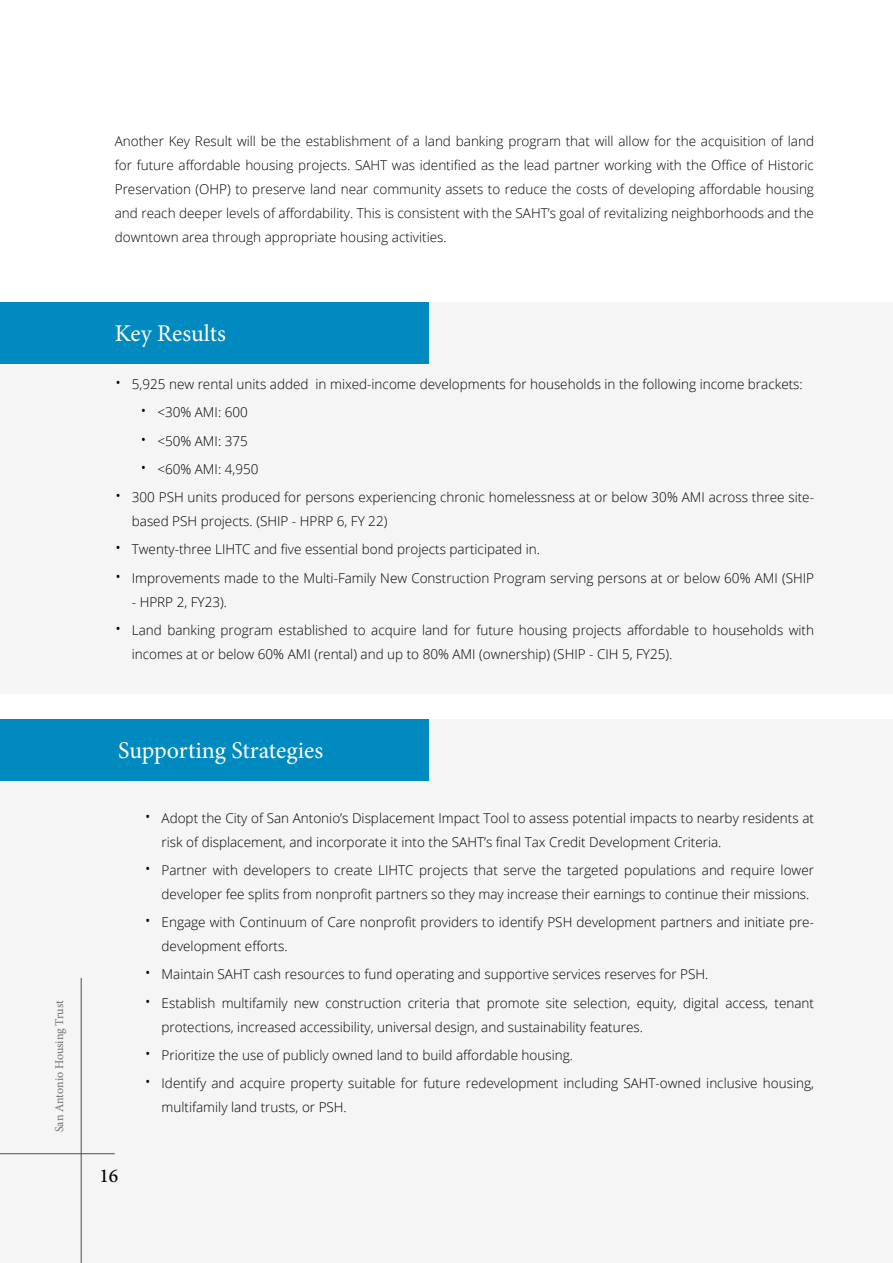
<style>
.page{position:relative;width:893px;height:1263px;background:#fff}
.page>*{position:absolute;margin:0;border:0;box-sizing:border-box;transform-origin:0 0}
.t1{font:24px "Minion Pro";color:#fff}
.t2{font:500 19.5px "Minion Pro";color:#000}
.t3{font:300 13.5px/24px "Open Sans";color:#000}
.t4{font:12px "Minion Pro";letter-spacing:-.005em;color:#6e7073}
.s1{font-size:18px}
</style>
<div class="page">
<div style="left:0;top:720px;width:893px;height:543px;background:#f5f5f6"></div>
<div style="left:0;top:720px;width:429px;height:61px;background:#018abf"></div>
<div style="left:0;top:302px;width:893px;height:391px;background:#f5f5f6"></div>
<div style="left:0;top:302px;width:429px;height:61px;background:#018abf"></div>
<hr style="left:81px;top:978px;width:1px;height:285px;background:#4f4f51">
<hr style="left:0;top:1153px;width:115px;height:1px;background:#4f4f51">
<p class="t4" style="left:51px;top:1132px;width:133px;rotate:-90deg">San Antonio Housing Trust</p>
<p class="t3" style="left:115px;top:129px;width:701px;text-align:justify">Another Key Result will be the establishment of a land banking program that will allow for the acquisition of land for future affordable housing projects. SAHT was identified as the lead partner working with the Office of Historic Preservation (OHP) to preserve land near community assets to reduce the costs of developing affordable housing and reach deeper levels of affordability. This is consistent with the SAHT’s goal of revitalizing neighborhoods and the downtown area through appropriate housing activities.</p>
<h1 class="t1" style="left:115px;top:317px;width:113px">Key Results</h1>
<p class="t3" style="left:115px;top:372px;width:689px"><span class="s1">•</span> 5,925 new rental units added in mixed-income developments for households in the following income brackets:</p>
<p class="t3" style="left:140px;top:400px;width:109px"><span class="s1">•</span> &lt;30% AMI: 600</p>
<p class="t3" style="left:140px;top:428px;width:109px"><span class="s1">•</span> &lt;50% AMI: 375</p>
<p class="t3" style="left:140px;top:456px;width:120px"><span class="s1">•</span> &lt;60% AMI: 4,950</p>
<p class="t3" style="left:132px;top:485px;width:684px;text-indent:-17px"><span class="s1">•</span> 300 PSH units produced for persons experiencing chronic homelessness at or below 30% AMI across three site&shy;based PSH projects. (SHIP - HPRP 6, FY 22)</p>
<p class="t3" style="left:115px;top:537px;width:427px"><span class="s1">•</span> Twenty-three LIHTC and five essential bond projects participated in.</p>
<p class="t3" style="left:115px;top:565px;width:701px"><span class="s1">•</span> Improvements made to the Multi-Family New Construction Program serving persons at or below 60% AMI (SHIP</p>
<p class="t3" style="left:132px;top:589px;width:97px">- HPRP 2, FY23).</p>
<p class="t3" style="left:132px;top:617px;width:684px;text-indent:-17px"><span class="s1">•</span> Land banking program established to acquire land for future housing projects affordable to households with incomes at or below 60% AMI (rental) and up to 80% AMI (ownership) (SHIP - CIH 5, FY25).</p>
<h1 class="t1" style="left:118px;top:734px;width:206px">Supporting Strategies</h1>
<h2 class="t2" style="left:99px;top:1163px;width:20px">16</h2>
<p class="t3" style="left:162px;top:805px;width:654px;text-indent:-17px"><span class="s1">•</span> Adopt the City of San Antonio’s Displacement Impact Tool to assess potential impacts to nearby residents at risk of displacement, and incorporate it into the SAHT’s final Tax Credit Development Criteria.</p>
<p class="t3" style="left:162px;top:858px;width:654px;text-indent:-17px"><span class="s1">•</span> Partner with developers to create LIHTC projects that serve the targeted populations and require lower developer fee splits from nonprofit partners so they may increase their earnings to continue their missions.</p>
<p class="t3" style="left:162px;top:910px;width:654px;text-indent:-17px"><span class="s1">•</span> Engage with Continuum of Care nonprofit providers to identify PSH development partners and initiate pre&shy;development efforts.</p>
<p class="t3" style="left:145px;top:962px;width:565px"><span class="s1">•</span> Maintain SAHT cash resources to fund operating and supportive services reserves for PSH.</p>
<p class="t3" style="left:162px;top:990px;width:654px;text-indent:-17px"><span class="s1">•</span> Establish multifamily new construction criteria that promote site selection, equity, digital access, tenant protections, increased accessibility, universal design, and sustainability features.</p>
<p class="t3" style="left:145px;top:1043px;width:430px"><span class="s1">•</span> Prioritize the use of publicly owned land to build affordable housing.</p>
<p class="t3" style="left:162px;top:1071px;width:654px;text-indent:-17px"><span class="s1">•</span> Identify and acquire property suitable for future redevelopment including SAHT-owned inclusive housing, multifamily land trusts, or PSH.</p>
</div>
